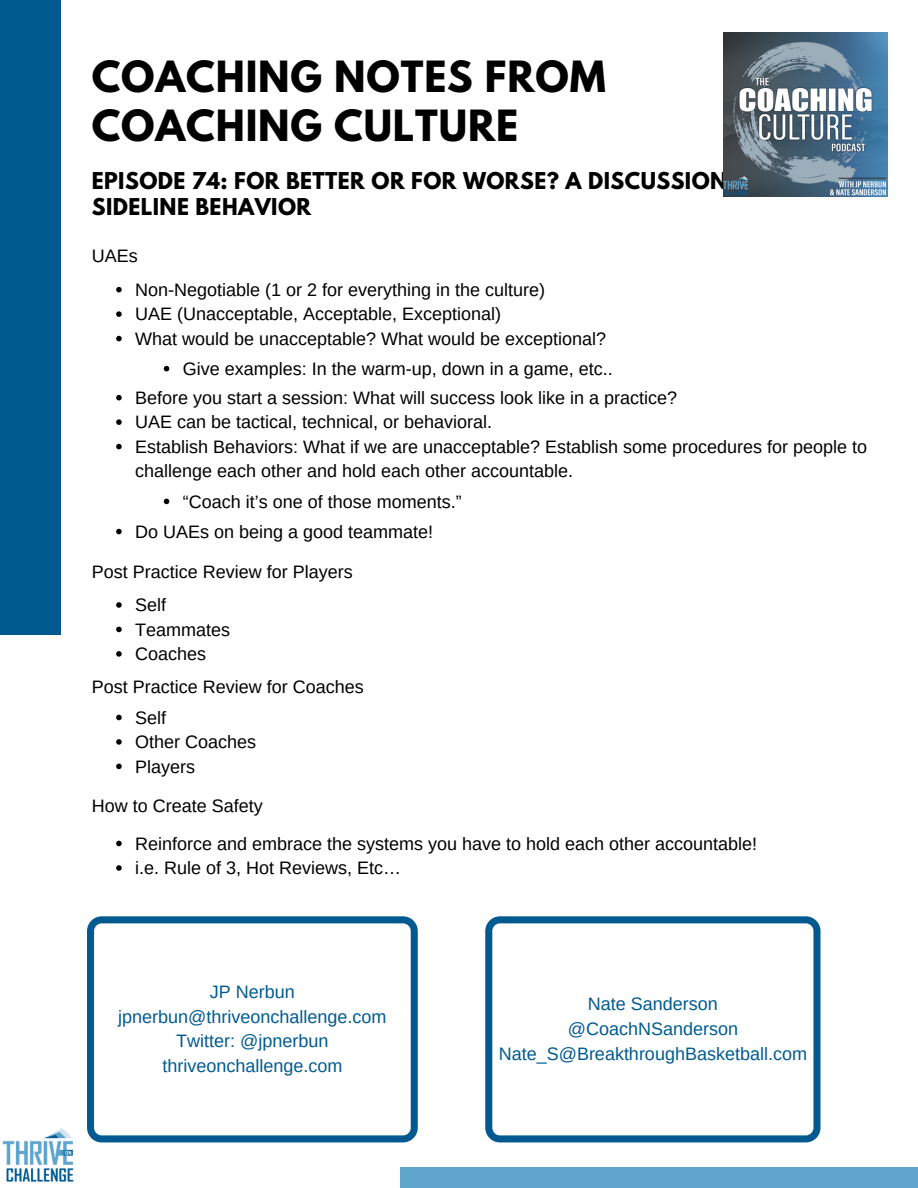
<style>
.page{position:relative;width:918px;height:1188px;background:#fff}
.page>*{position:absolute;margin:0;border:0;box-sizing:border-box;transform-origin:0 0}
.t1{font:700 38.1px/48.8px "League Spartan";letter-spacing:.02em;color:#000}
.t2{font:700 20.55px/26px "League Spartan";letter-spacing:.02em;color:#000}
.t3{font:18px/24.5px "Arimo";color:#000}
.t4{font:18px/24.8px "Arimo";color:#005a90;text-align:center}
</style>
<div class="page">
<div style="left:0;top:0;width:61px;height:635px;background:#005a90"></div>
<div style="left:401px;top:1168px;width:517px;height:20px;background:#5fa4cb"></div>
<img style="left:2px;top:1128px;width:72px;height:54px">
<img style="left:723px;top:32px;width:165px;height:164px">
<svg style="left:87px;top:916px;width:331px;height:226px"></svg>
<svg style="left:485px;top:916px;width:336px;height:226px"></svg>
<svg style="left:116px;top:287px;width:6px;height:5px"></svg>
<svg style="left:116px;top:311px;width:6px;height:6px"></svg>
<svg style="left:116px;top:336px;width:6px;height:5px"></svg>
<svg style="left:164px;top:366px;width:5px;height:5px"></svg>
<svg style="left:116px;top:395px;width:6px;height:5px"></svg>
<svg style="left:116px;top:419px;width:6px;height:6px"></svg>
<svg style="left:116px;top:444px;width:6px;height:5px"></svg>
<svg style="left:164px;top:499px;width:5px;height:5px"></svg>
<svg style="left:116px;top:529px;width:6px;height:5px"></svg>
<svg style="left:116px;top:602px;width:6px;height:6px"></svg>
<svg style="left:116px;top:627px;width:6px;height:5px"></svg>
<svg style="left:116px;top:651px;width:6px;height:6px"></svg>
<svg style="left:116px;top:715px;width:6px;height:5px"></svg>
<svg style="left:116px;top:739px;width:6px;height:6px"></svg>
<svg style="left:116px;top:764px;width:6px;height:5px"></svg>
<svg style="left:116px;top:841px;width:6px;height:5px"></svg>
<svg style="left:116px;top:865px;width:6px;height:6px"></svg>
<h1 class="t1" style="left:92px;top:57px;width:516px">COACHING NOTES FROM<br>COACHING CULTURE</h1>
<p class="t2" style="left:92px;top:171px;width:674px">EPISODE 74: FOR BETTER OR FOR WORSE? A DISCUSSION OF<br>SIDELINE BEHAVIOR</p>
<p class="t3" style="left:135px;top:239px;width:412px;line-height:33.8px;text-indent:-43px">UAEs<br>Non-Negotiable (1 or 2 for everything in the culture)</p>
<p class="t3" style="left:135px;top:302px;width:473px">UAE (Unacceptable, Acceptable, Exceptional)<br>What would be unacceptable? What would be exceptional?</p>
<p class="t3" style="left:135px;top:354px;width:544px;line-height:29px;text-indent:48px">Give examples: In the warm-up, down in a game, etc..<br>Before you start a session: What will success look like in a practice?</p>
<p class="t3" style="left:135px;top:410px;width:734px">UAE can be tactical, technical, or behavioral.<br>Establish Behaviors: What if we are unacceptable? Establish some procedures for people to challenge each other and hold each other accountable.</p>
<p class="t3" style="left:135px;top:486px;width:328px;line-height:30.2px;text-indent:48px">“Coach it’s one of those moments.”<br>Do UAEs on being a good teammate!</p>
<p class="t3" style="left:135px;top:556px;width:219px;line-height:32.8px;text-indent:-43px">Post Practice Review for Players<br>Self</p>
<p class="t3" style="left:135px;top:617px;width:97px">Teammates<br>Coaches</p>
<p class="t3" style="left:135px;top:671px;width:230px;line-height:30.6px;text-indent:-43px">Post Practice Review for Coaches<br>Self</p>
<p class="t3" style="left:135px;top:730px;width:123px">Other Coaches<br>Players</p>
<p class="t3" style="left:92px;top:794px;width:173px">How to Create Safety</p>
<p class="t3" style="left:135px;top:831px;width:624px">Reinforce and embrace the systems you have to hold each other accountable! i.e. Rule of 3, Hot Reviews, Etc…</p>
<p class="t4" style="left:118px;top:979px;width:270px">JP Nerbun jpnerbun@thriveonchallenge.com<br>Twitter: @jpnerbun thriveonchallenge.com</p>
<p class="t4" style="left:499px;top:992px;width:310px">Nate Sanderson<br>@CoachNSanderson<br>Nate_S@BreakthroughBasketball.com</p>
</div>
